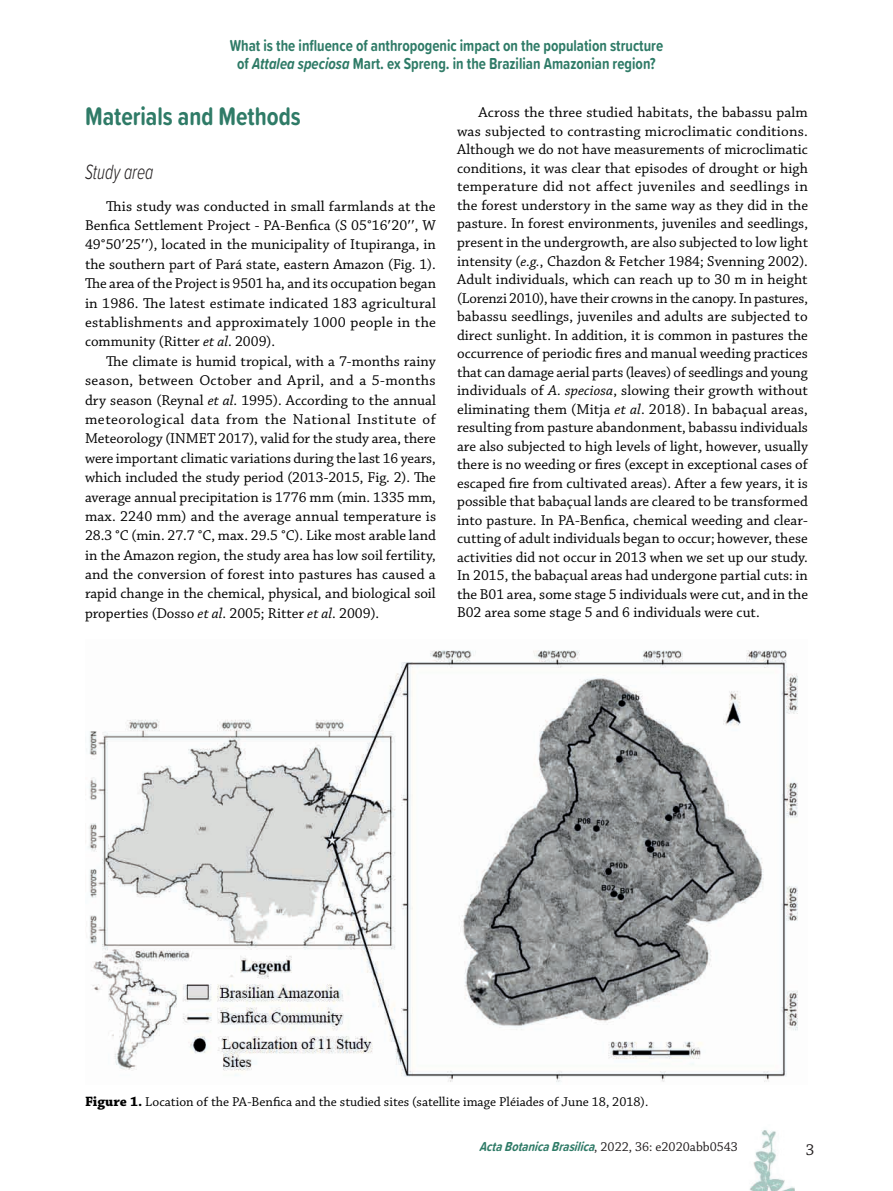
<style>
.page{position:relative;width:893px;height:1191px;background:#fff}
.page>*{position:absolute;margin:0;border:0;box-sizing:border-box;transform-origin:0 0}
.t1{font:700 26.4px "Proxima Soft Cond";color:#2f7b67;scale:.91 1}
.t2{font:italic 300 21.45px "Proxima Soft Cond";color:#231f20;scale:.82 1}
.t3{font:700 16.5px/18px "Proxima Soft Cond";color:#2f7b67;text-align:center;scale:.91 1}
.t4{font:16.5px "Chaparral Pro";color:#231f20}
.t5{font:15px/18.5px "Chaparral Pro";color:#000001;text-align:justify}
.t6{font:13.5px "Chaparral Pro";color:#000001}
.t7{font:italic 700 13.5px "Proxima Soft Cond";color:#2f7b67;scale:.95 1}
.s1{font-style:italic}
.s2{font-weight:700;font-size:14.25px}
.s3{font-family:"Chaparral Pro";font-weight:400;font-style:normal;color:#231f20}
</style>
<div class="page">
<img style="left:749px;top:1130px;width:45px;height:61px">
<img style="left:85px;top:650px;width:713px;height:432px">
<p class="t3" style="left:230px;top:36px;width:478px">What is the influence of anthropogenic impact on the population structure of <span class="s1">Attalea speciosa</span> Mart. ex Spreng. in the Brazilian Amazonian region?</p>
<h1 class="t1" style="left:85px;top:97px;width:238px">Materials and Methods</h1>
<h2 class="t2" style="left:85px;top:156px;width:85px">Study area</h2>
<p class="t5" style="left:85px;top:197px;width:352px;line-height:19.4px;text-indent:21px">This study was conducted in small farmlands at the Benfica Settlement Project - PA-Benfica (S 05°16 20 , W 49°50 25 ), located in the municipality of Itupiranga, in the southern part of Pará state, eastern Amazon (Fig. 1).<br>The area of the Project is 9501 ha, and its occupation began in 1986. The latest estimate indicated 183 agricultural establishments and approximately 1000 people in the community (Ritter <span class="s1">et al</span>. 2009).</p>
<p class="t5" style="left:85px;top:352px;width:353px;line-height:19.4px;text-indent:21px">The climate is humid tropical, with a 7-months rainy season, between October and April, and a 5-months dry season (Reynal <span class="s1">et al</span>. 1995). According to the annual meteorological data from the National Institute of Meteorology (INMET 2017), valid for the study area, there were important climatic variations during the last 16 years, which included the study period (2013-2015, Fig. 2). The average annual precipitation is 1776 mm (min. 1335 mm, max. 2240 mm) and the average annual temperature is 28.3 °C (min. 27.7 °C, max. 29.5 °C). Like most arable land in the Amazon region, the study area has low soil fertility, and the conversion of forest into pastures has caused a rapid change in the chemical, physical, and biological soil properties (Dosso <span class="s1">et al</span>. 2005; Ritter <span class="s1">et al</span>. 2009).</p>
<p class="t5" style="left:457px;top:104px;width:352px;text-indent:21px">Across the three studied habitats, the babassu palm was subjected to contrasting microclimatic conditions.<br>Although we do not have measurements of microclimatic conditions, it was clear that episodes of drought or high temperature did not affect juveniles and seedlings in the forest understory in the same way as they did in the pasture. In forest environments, juveniles and seedlings, present in the undergrowth, are also subjected to low light intensity (<span class="s1">e.g.</span>, Chazdon &amp; Fetcher 1984; Svenning 2002).<br>Adult individuals, which can reach up to 30 m in height (Lorenzi 2010), have their crowns in the canopy. In pastures, babassu seedlings, juveniles and adults are subjected to direct sunlight. In addition, it is common in pastures the occurrence of periodic fires and manual weeding practices that can damage aerial parts (leaves) of seedlings and young individuals of <span class="s1">A. speciosa</span>, slowing their growth without eliminating them (Mitja <span class="s1">et al</span>. 2018). In babaçual areas, resulting from pasture abandonment, babassu individuals are also subjected to high levels of light, however, usually there is no weeding or fires (except in exceptional cases of escaped fire from cultivated areas). After a few years, it is possible that babaçual lands are cleared to be transformed into pasture. In PA-Benfica, chemical weeding and clear&shy;cutting of adult individuals began to occur; however, these activities did not occur in 2013 when we set up our study.<br>In 2015, the babaçual areas had undergone partial cuts: in the B01 area, some stage 5 individuals were cut, and in the B02 area some stage 5 and 6 individuals were cut.</p>
<p class="t6" style="left:85px;top:1094px;width:565px"><span class="s2">Figure 1.</span> Location of the PA-Benfica and the studied sites (satellite image Pléiades of June 18, 2018).</p>
<p class="t7" style="left:479px;top:1136px;width:274px">ActaBotanicaBrasilica<span class="s3">, 2 0 2 2 , 3 6 : e 2 0 2 0 a b b 0 5 4 3</span></p>
<p class="t4" style="left:806px;top:1141px;width:10px">3</p>
</div>
